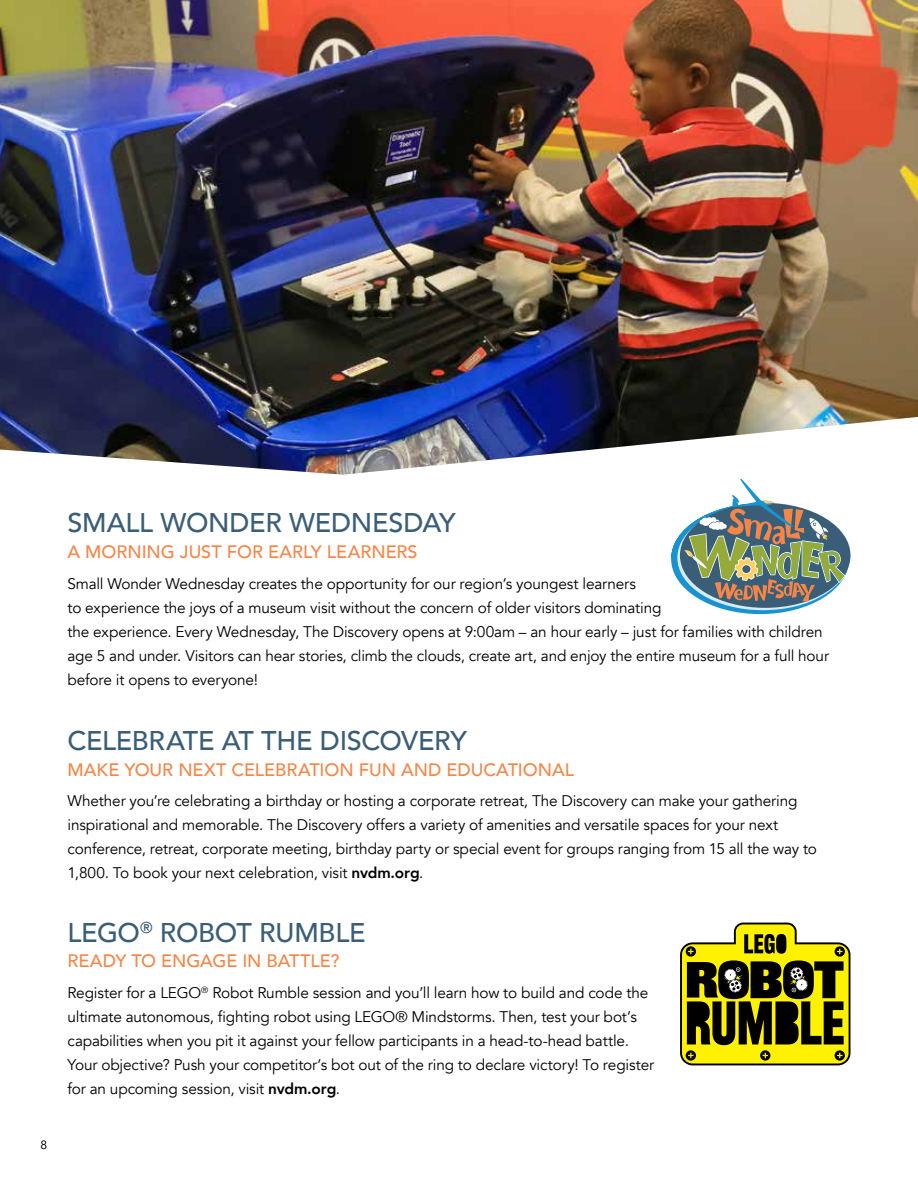
<style>
.page{position:relative;width:918px;height:1188px;background:#fff}
.page>*{position:absolute;margin:0;border:0;box-sizing:border-box;transform-origin:0 0}
.t1{font:500 27px "Avenir";letter-spacing:-.01em;color:#3a5e77}
.t2{font:500 18px "Avenir";color:#f58647}
.t3{font:15.3px/24px "Avenir";letter-spacing:-.01em;color:#000}
.t4{font:12px "Avenir";color:#000}
.s1{font-weight:800}
</style>
<div class="page">
<img style="left:0;top:0;width:918px;height:475px">
<svg style="left:671px;top:479px;width:180px;height:135px"></svg>
<svg style="left:680px;top:923px;width:171px;height:142px"></svg>
<p class="t4" style="left:40px;top:1135px;width:8px">8</p>
<h1 class="t1" style="left:68px;top:500px;width:390px">SMALL WONDER WEDNESDAY</h1>
<p class="t2" style="left:68px;top:536px;width:352px">A MORNING JUST FOR EARLY LEARNERS</p>
<p class="t3" style="left:68px;top:572px;width:763px">Small Wonder Wednesday creates the opportunity for our region’s youngest learners<br>to experience the joys of a museum visit without the concern of older visitors dominating<br>the experience. Every Wednesday, The Discovery opens at 9:00am – an hour early – just for families with children age 5 and under. Visitors can hear stories, climb the clouds, create art, and enjoy the entire museum for a full hour before it opens to everyone!</p>
<h1 class="t1" style="left:68px;top:717px;width:401px">CELEBRATE AT THE DISCOVERY</h1>
<p class="t2" style="left:68px;top:754px;width:508px">MAKE YOUR NEXT CELEBRATION FUN AND EDUCATIONAL</p>
<p class="t3" style="left:68px;top:789px;width:751px">Whether you’re celebrating a birthday or hosting a corporate retreat, The Discovery can make your gathering inspirational and memorable. The Discovery offers a variety of amenities and versatile spaces for your next conference, retreat, corporate meeting, birthday party or special event for groups ranging from 15 all the way to 1,800. To book your next celebration, visit <span class="s1">nvdm.org</span>.</p>
<h1 class="t1" style="left:68px;top:909px;width:300px">LEGO<sup>®</sup> ROBOT RUMBLE</h1>
<p class="t2" style="left:68px;top:945px;width:273px">READY TO ENGAGE IN BATTLE?</p>
<p class="t3" style="left:67px;top:981px;width:588px">Register for a LEGO<sup>®</sup> Robot Rumble session and you’ll learn how to build and code the ultimate autonomous, fighting robot using LEGO® Mindstorms. Then, test your bot’s capabilities when you pit it against your fellow participants in a head-to-head battle.<br>Your objective? Push your competitor’s bot out of the ring to declare victory! To register for an upcoming session, visit <span class="s1">nvdm.org</span>.</p>
</div>
